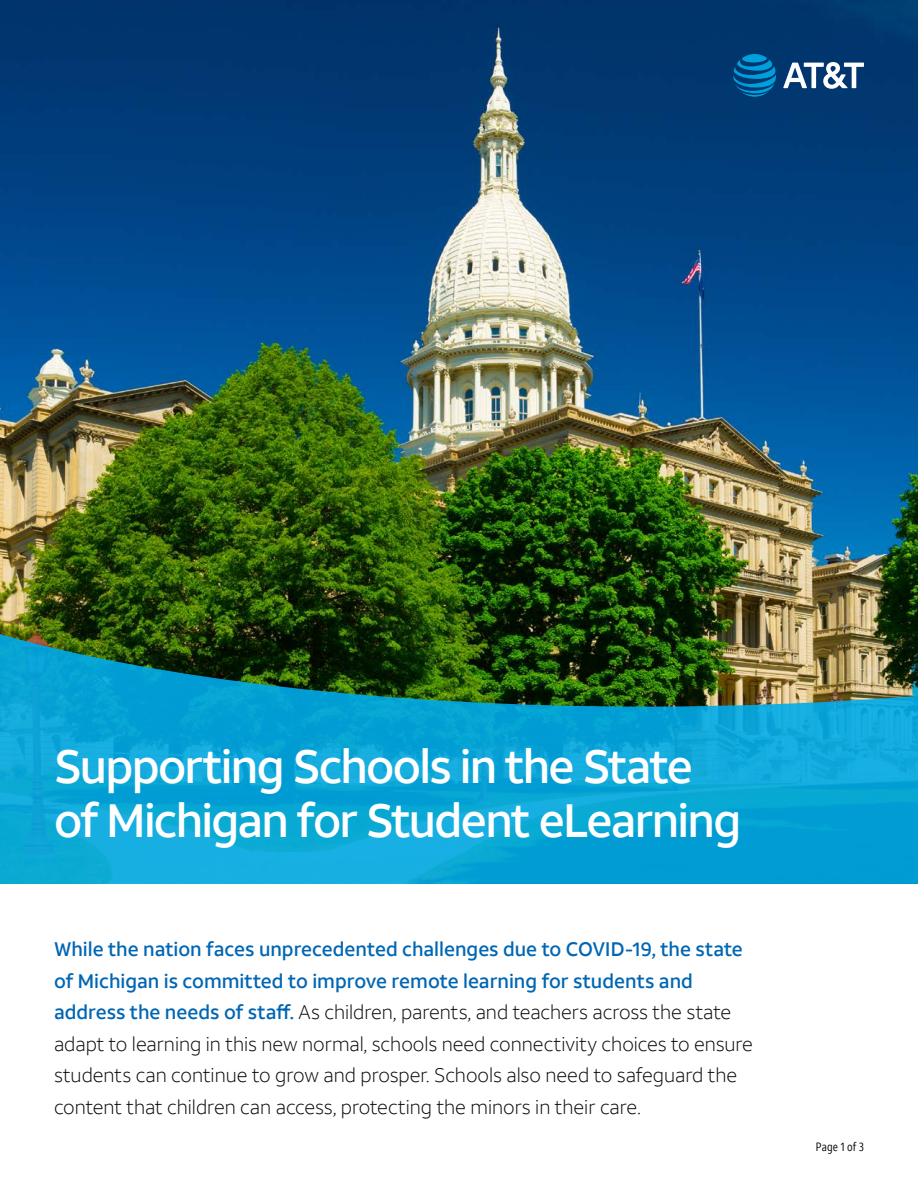
<style>
.page{position:relative;width:918px;height:1188px;background:#fff}
.page>*{position:absolute;margin:0;border:0;box-sizing:border-box;transform-origin:0 0}
.t1{font:500 46.5px/54px "ATT Aleck Sans";letter-spacing:-.035em;color:#fff}
.t2{font:300 19.5px/31.5px "ATT Aleck Sans";color:#0a0604}
.t3{font:12px "ATT Aleck Cd";letter-spacing:.015em;color:#0a0604}
.s1{font-weight:500;color:#0166b3}
</style>
<div class="page">
<img style="left:0;top:0;width:918px;height:634px">
<svg style="left:0;top:634px;width:918px;height:250px;background:#1592ad"></svg>
<svg style="left:783px;top:62px;width:81px;height:27px"></svg>
<svg style="left:733px;top:54px;width:43px;height:43px;background:#00639d"></svg>
<p class="t1" style="left:54px;top:740px;width:689px">Supporting Schools in the State of Michigan for Student eLearning</p>
<p class="t2" style="left:54px;top:934px;width:701px"><span class="s1">While the nation faces unprecedented challenges due to COVID-19, the state of Michigan is committed to improve remote learning for students and address the needs of staff.</span> As children, parents, and teachers across the state adapt to learning in this new normal, schools need connectivity choices to ensure students can continue to grow and prosper. Schools also need to safeguard the content that children can access, protecting the minors in their care.</p>
<p class="t3" style="left:816px;top:1139px;width:50px">Page 1 of 3</p>
</div>
